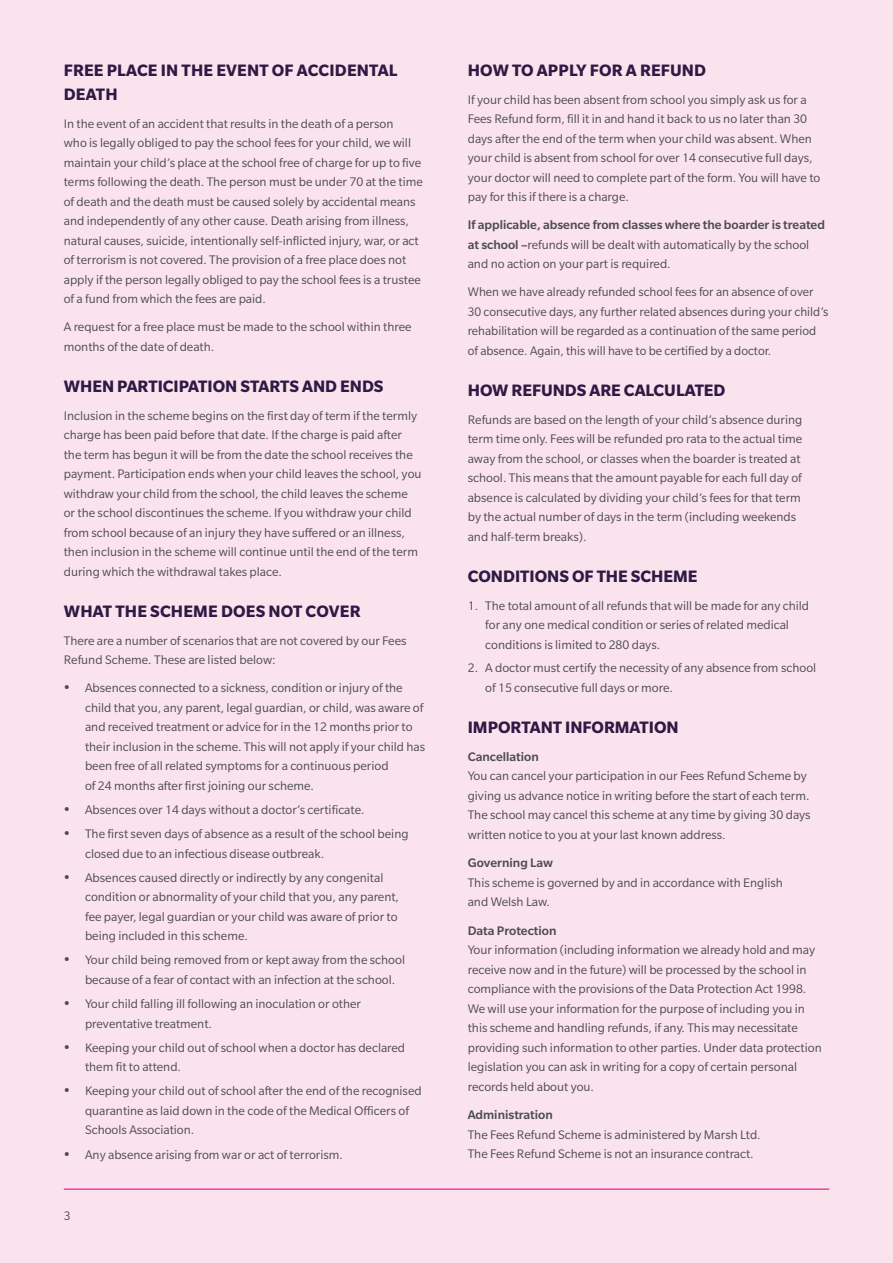
<style>
.page{position:relative;width:893px;height:1263px;background:#fbe3ee}
.page>*{position:absolute;margin:0;border:0;box-sizing:border-box;transform-origin:0 0}
.t1{font:700 18px/24px "Slate Pro";color:#2f1a45}
.t2{font:13.5px/19.5px "Slate Pro";color:#4d4d4f}
.t3{font:500 13.5px "Slate Pro";color:#4d4d4f}
.s1{font-weight:500}
.s2{color:#000}
</style>
<div class="page">
<hr style="left:64px;top:1188px;width:765px;height:2px;background:#ef3fa9">
<h1 class="t1" style="left:64px;top:58px;width:335px">FREE PLACE IN THE EVENT OF ACCIDENTAL<br>DEATH</h1>
<p class="t2" style="left:64px;top:113px;width:361px">In the event of an accident that results in the death of a person<br>who is legally obliged to pay the school fees for your child, we will maintain your child’s place at the school free of charge for up to five terms following the death. The person must be under 70 at the time of death and the death must be caused solely by accidental means and independently of any other cause. Death arising from illness, natural causes, suicide, intentionally self-inflicted injury, war, or act of terrorism is not covered. The provision of a free place does not apply if the person legally obliged to pay the school fees is a trustee of a fund from which the fees are paid.</p>
<p class="t2" style="left:64px;top:317px;width:349px">A request for a free place must be made to the school within three months of the date of death.</p>
<h1 class="t1" style="left:64px;top:374px;width:321px">WHEN PARTICIPATION STARTS AND ENDS</h1>
<p class="t2" style="left:64px;top:406px;width:359px">Inclusion in the scheme begins on the first day of term if the termly charge has been paid before that date. If the charge is paid after the term has begun it will be from the date the school receives the payment. Participation ends when your child leaves the school, you withdraw your child from the school, the child leaves the scheme or the school discontinues the scheme. If you withdraw your child from school because of an injury they have suffered or an illness, then inclusion in the scheme will continue until the end of the term during which the withdrawal takes place.</p>
<h1 class="t1" style="left:64px;top:599px;width:298px">WHAT THE SCHEME DOES NOT COVER</h1>
<p class="t2" style="left:64px;top:631px;width:344px">There are a number of scenarios that are not covered by our Fees<br>Refund Scheme. These are listed below:</p>
<p class="t2" style="left:85px;top:678px;width:342px">Absences connected to a sickness, condition or injury of the child that you, any parent, legal guardian, or child, was aware of and received treatment or advice for in the 12 months prior to their inclusion in the scheme. This will not apply if your child has been free of all related symptoms for a continuous period<br>of 24 months after first joining our scheme.</p>
<p class="t2" style="left:85px;top:797px;width:325px;line-height:24.2px">Absences over 14 days without a doctor’s certificate.<br>The first seven days of absence as a result of the school being</p>
<p class="t2" style="left:85px;top:841px;width:300px;line-height:24.2px">closed due to an infectious disease outbreak.<br>Absences caused directly or indirectly by any congenital</p>
<p class="t2" style="left:85px;top:887px;width:316px;text-align:justify">condition or abnormality of your child that you, any parent, fee payer, legal guardian or your child was aware of prior to being included in this scheme.</p>
<p class="t2" style="left:85px;top:950px;width:322px">Your child being removed from or kept away from the school because of a fear of contact with an infection at the school.</p>
<p class="t2" style="left:85px;top:994px;width:278px">Your child falling ill following an inoculation or other preventative treatment.</p>
<p class="t2" style="left:85px;top:1038px;width:322px">Keeping your child out of school when a doctor has declared them fit to attend.</p>
<p class="t2" style="left:85px;top:1081px;width:338px">Keeping your child out of school after the end of the recognised quarantine as laid down in the code of the Medical Officers of<br>Schools Association.</p>
<p class="t2" style="left:85px;top:1144px;width:259px">Any absence arising from war or act of terrorism.</p>
<p class="t2" style="left:64px;top:1206px;width:8px">3</p>
<h1 class="t1" style="left:468px;top:58px;width:240px">HOW TO APPLY FOR A REFUND</h1>
<p class="t2" style="left:468px;top:89px;width:354px">If your child has been absent from school you simply ask us for a Fees Refund form, fill it in and hand it back to us no later than 30 days after the end of the term when your child was absent. When your child is absent from school for over 14 consecutive full days, your doctor will need to complete part of the form. You will have to pay for this if there is a charge.</p>
<p class="t2" style="left:468px;top:215px;width:359px"><span class="s1">If applicable, absence from classes where the boarder is treated at school</span> <span class="s2">–</span>refunds will be dealt with automatically by the school and no action on your part is required.</p>
<p class="t2" style="left:468px;top:282px;width:362px">When we have already refunded school fees for an absence of over 30 consecutive days, any further related absences during your child’s rehabilitation will be regarded as a continuation of the same period of absence. Again, this will have to be certified by a doctor.</p>
<h1 class="t1" style="left:468px;top:378px;width:259px">HOW REFUNDS ARE CALCULATED</h1>
<p class="t2" style="left:468px;top:410px;width:336px">Refunds are based on the length of your child’s absence during term time only. Fees will be refunded pro rata to the actual time away from the school, or classes when the boarder is treated at school. This means that the amount payable for each full day of absence is calculated by dividing your child’s fees for that term by the actual number of days in the term (including weekends and half-term breaks).</p>
<h1 class="t1" style="left:468px;top:564px;width:231px">CONDITIONS OF THE SCHEME</h1>
<p class="t2" style="left:485px;top:596px;width:325px;text-indent:-17px">1. The total amount of all refunds that will be made for any child for any one medical condition or series of related medical conditions is limited to 280 days.</p>
<p class="t2" style="left:485px;top:658px;width:332px;text-indent:-17px">2. A doctor must certify the necessity of any absence from school of 15 consecutive full days or more.</p>
<h1 class="t1" style="left:468px;top:715px;width:213px">IMPORTANT INFORMATION</h1>
<p class="t3" style="left:468px;top:749px;width:73px">Cancellation</p>
<p class="t2" style="left:468px;top:766px;width:344px">You can cancel your participation in our Fees Refund Scheme by giving us advance notice in writing before the start of each term.<br>The school may cancel this scheme at any time by giving 30 days written notice to you at your last known address.</p>
<p class="t3" style="left:468px;top:856px;width:87px">Governing Law</p>
<p class="t2" style="left:468px;top:873px;width:317px">This scheme is governed by and in accordance with English and Welsh Law.</p>
<p class="t3" style="left:468px;top:923px;width:90px">Data Protection</p>
<p class="t2" style="left:468px;top:940px;width:356px">Your information (including information we already hold and may receive now and in the future) will be processed by the school in compliance with the provisions of the Data Protection Act 1998.<br>We will use your information for the purpose of including you in this scheme and handling refunds, if any. This may necessitate providing such information to other parties. Under data protection legislation you can ask in writing for a copy of certain personal records held about you.</p>
<p class="t3" style="left:468px;top:1107px;width:87px">Administration</p>
<p class="t2" style="left:468px;top:1124px;width:294px">The Fees Refund Scheme is administered by Marsh Ltd.<br>The Fees Refund Scheme is not an insurance contract.</p>
</div>
